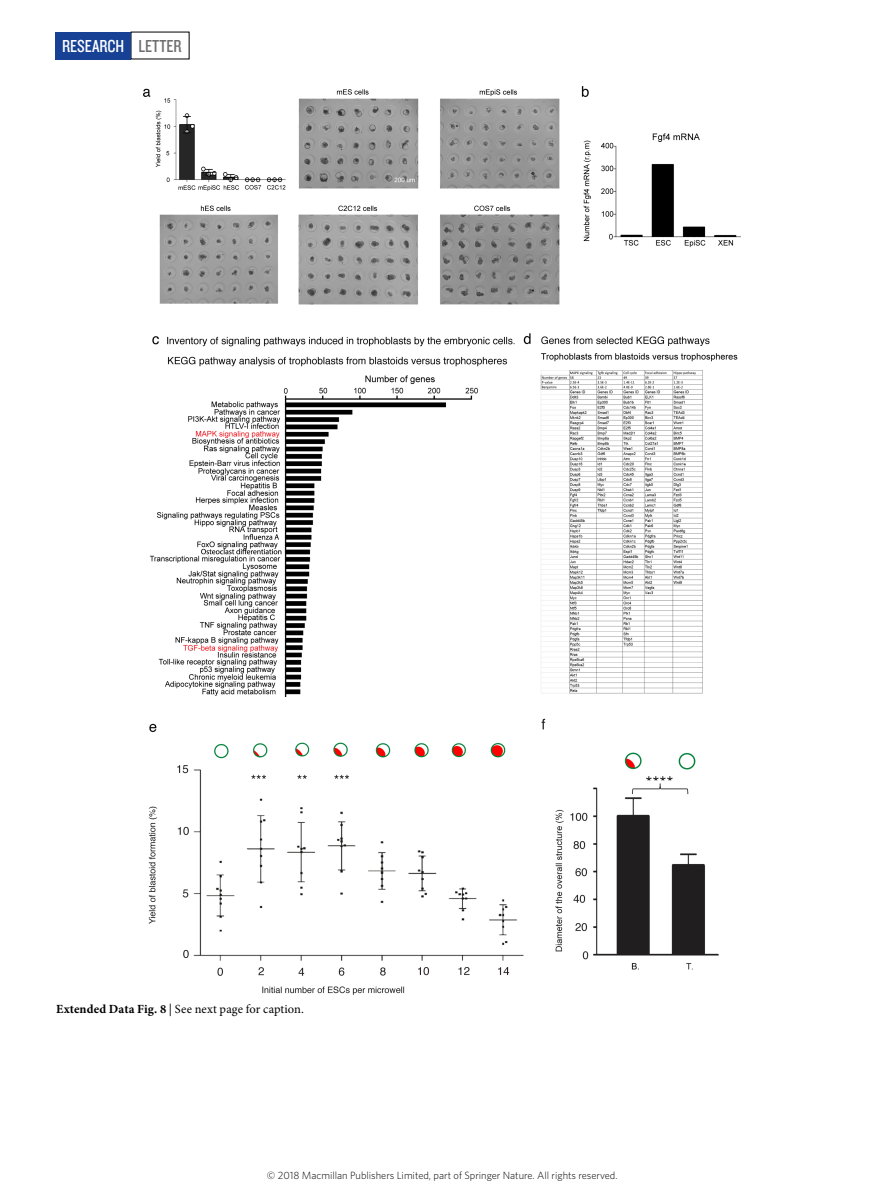
<style>
.page{position:relative;width:893px;height:1187px;background:#fff}
.page>*{position:absolute;margin:0;border:0;box-sizing:border-box;transform-origin:0 0}
.t1{font:18px "Knockout 29 Junior Ltweight";color:#fff}
.t2{font:12.45px "Minion Pro";letter-spacing:.01em;color:#000}
.t3{font:300 10.5px "Whitney";color:#000}
.s1{color:#706f6f}
.s2{font-weight:700}
</style>
<div class="page">
<div style="left:55px;top:32px;width:76px;height:27px;background:#164194"></div>
<img style="left:144px;top:86px;width:597px;height:908px">
<h1 class="t1" style="left:62px;top:34px;width:121px">RESEARCH <span class="s1">LETTER</span></h1>
<p class="t2" style="left:56px;top:1000px;width:249px"><span class="s2">Extended Data Fig. 8</span> | See next page for caption.</p>
<p class="t3" style="left:267px;top:1168px;width:352px">© 2018 Macmillan Publishers Limited, part of Springer Nature. All rights reserved.</p>
</div>
